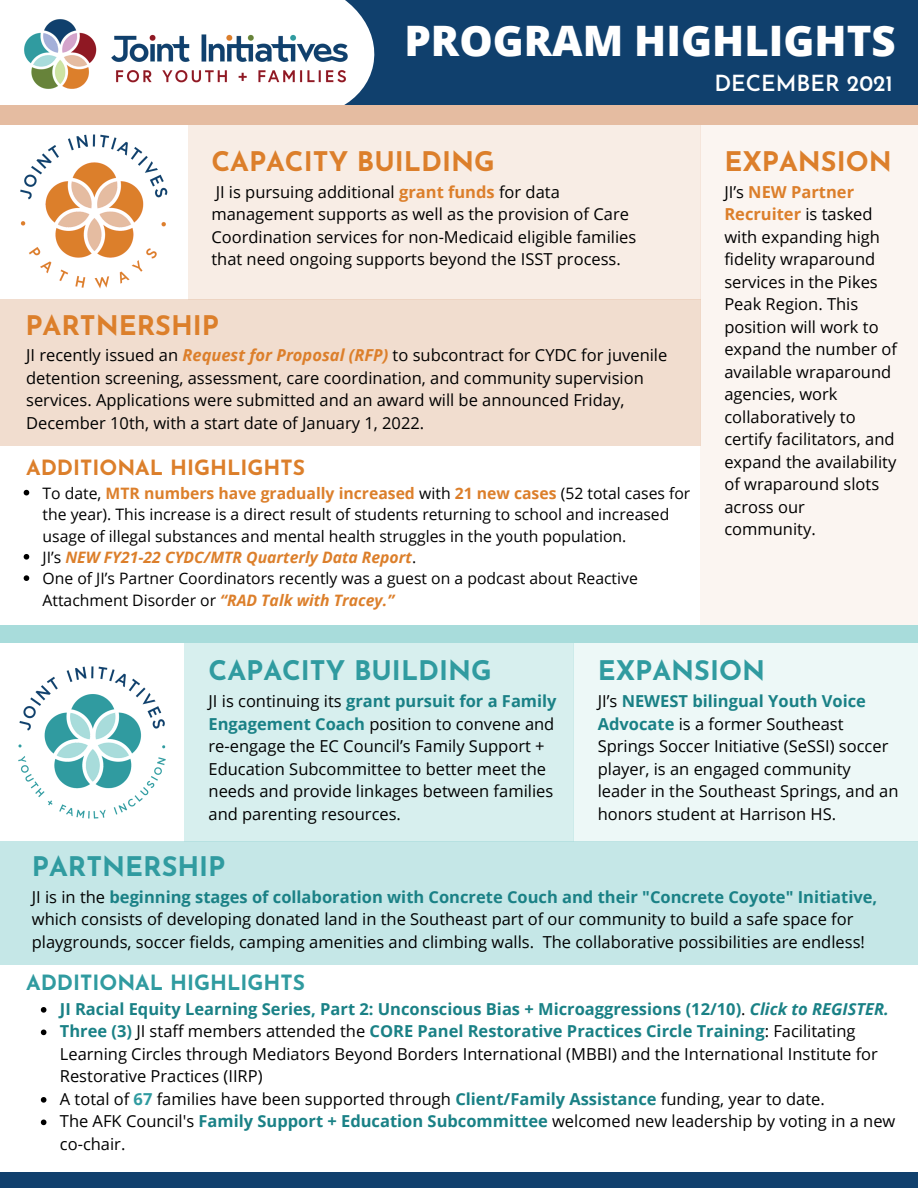
<style>
.page{position:relative;width:918px;height:1188px;background:#fff}
.page>*{position:absolute;margin:0;border:0;box-sizing:border-box;transform-origin:0 0}
.t1{font:800 42px "Open Sans";color:#fff}
.t2{font:700 27px "Josefin Sans";color:#dc7f2b}
.t3{font:700 27px "Josefin Sans";color:#309ba0}
.t4{font:600 22.2px "Josefin Sans";color:#fff}
.t5{font:700 21px "Josefin Sans";color:#dc7f2b}
.t6{font:700 21px "Josefin Sans";color:#309ba0}
.t7{font:16.5px/22.5px "Open Sans";color:#000}
.t8{font:700 16.5px "Open Sans";color:#1a8186}
.t9{font:15.75px/21.3px "Open Sans";color:#000}
.t10{font:italic 700 15.75px "Open Sans";color:#dc7f2b}
.s1{font-weight:700;color:#dc7f2b}
.s2{font-weight:700;font-style:italic;color:#dc7f2b}
.s3{font-weight:400;font-style:normal;color:#000}
.s4{font-weight:700;color:#1a8186}
.s5{font-weight:400;color:#000}
.s6{font-style:italic}
.s7{font-weight:700;color:#309ba0}
</style>
<div class="page">
<img style="left:20px;top:134px;width:148px;height:155px">
<div style="left:0;top:299px;width:701px;height:147px;background:#f1ddcf"></div>
<div style="left:336px;top:0;width:582px;height:105px;background:#10406d"></div>
<svg style="left:336px;top:0;width:39px;height:105px"></svg>
<img style="left:24px;top:15px;width:334px;height:79px">
<div style="left:0;top:105px;width:918px;height:19px;background:#e5bca1"></div>
<div style="left:701px;top:124px;width:217px;height:501px;background:#fbf5f1"></div>
<div style="left:188px;top:124px;width:513px;height:175px;background:#f8ede5"></div>
<div style="left:0;top:1172px;width:917px;height:16px;background:#10406d"></div>
<div style="left:0;top:841px;width:918px;height:124px;background:#c5e7e7"></div>
<div style="left:573px;top:642px;width:345px;height:199px;background:#edf8f7"></div>
<div style="left:185px;top:642px;width:389px;height:199px;background:#d7efee"></div>
<img style="left:18px;top:666px;width:148px;height:153px">
<div style="left:0;top:625px;width:918px;height:18px;background:#a8dcdb"></div>
<svg style="left:24px;top:490px;width:5px;height:5px"></svg>
<svg style="left:24px;top:554px;width:5px;height:6px"></svg>
<svg style="left:24px;top:575px;width:5px;height:6px"></svg>
<svg style="left:41px;top:1007px;width:5px;height:6px"></svg>
<svg style="left:41px;top:1030px;width:5px;height:5px"></svg>
<svg style="left:41px;top:1097px;width:5px;height:6px"></svg>
<svg style="left:41px;top:1120px;width:5px;height:5px"></svg>
<p class="t1" style="left:404px;top:11px;width:493px">PROGRAM HIGHLIGHTS</p>
<p class="t4" style="left:714px;top:74px;width:180px">DECEMBER 2021</p>
<p class="t2" style="left:211px;top:151px;width:285px">CAPACITY BUILDING</p>
<p class="t2" style="left:724px;top:151px;width:169px">EXPANSION</p>
<p class="t7" style="left:211px;top:180px;width:426px">JI is pursuing additional <span class="s1">grant funds</span> for data management supports as well as the provision of Care Coordination services for non-Medicaid eligible families that need ongoing supports beyond the ISST process.</p>
<p class="t2" style="left:25px;top:314px;width:195px">PARTNERSHIP</p>
<p class="t7" style="left:26px;top:344px;width:643px">JI recently issued an <span class="s2">Request for Proposal (RFP)</span> to subcontract for CYDC for juvenile detention screening, assessment, care coordination, and community supervision services. Applications were submitted and an award will be announced Friday, December 10th, with a start date of January 1, 2022.</p>
<p class="t5" style="left:26px;top:460px;width:280px">ADDITIONAL HIGHLIGHTS</p>
<p class="t9" style="left:43px;top:482px;width:649px">To date, <span class="s1">MTR numbers have gradually increased</span> with <span class="s1">21 new cases</span> (52 total cases for the year). This increase is a direct result of students returning to school and increased usage of illegal substances and mental health struggles in the youth population.</p>
<p class="t10" style="left:43px;top:546px;width:375px"><span class="s3">JI’s</span> NEW FY21-22 CYDC/MTR Quarterly Data Report<span class="s3">.</span></p>
<p class="t9" style="left:43px;top:568px;width:597px">One of JI’s Partner Coordinators recently was a guest on a podcast about Reactive<br>Attachment Disorder or <span class="s2">“RAD Talk with Tracey.”</span></p>
<p class="t7" style="left:724px;top:180px;width:174px">JI’s <span class="s1">NEW Partner<br>Recruiter</span> is tasked with expanding high fidelity wraparound services in the Pikes<br>Peak Region. This position will work to expand the number of available wraparound agencies, work collaboratively to certify facilitators, and expand the availability of wraparound slots across our community.</p>
<p class="t3" style="left:209px;top:660px;width:285px">CAPACITY BUILDING</p>
<p class="t3" style="left:598px;top:660px;width:169px">EXPANSION</p>
<p class="t7" style="left:209px;top:690px;width:350px">JI is continuing its <span class="s4">grant pursuit for a Family Engagement Coach</span> position to convene and re-engage the EC Council’s Family Support + Education Subcommittee to better meet the needs and provide linkages between families and parenting resources.</p>
<p class="t3" style="left:32px;top:856px;width:195px">PARTNERSHIP</p>
<p class="t7" style="left:598px;top:690px;width:302px">JI’s <span class="s4">NEWEST bilingual Youth Voice Advocate</span> is a former Southeast Springs Soccer Initiative (SeSSI) soccer player, is an engaged community leader in the Southeast Springs, and an honors student at Harrison HS.</p>
<p class="t7" style="left:32px;top:885px;width:847px">JI is in the <span class="s4">beginning stages of collaboration with Concrete Couch and their "Concrete Coyote" Initiative, </span>which consists of developing donated land in the Southeast part of our community to build a safe space for playgrounds, soccer fields, camping amenities and climbing walls. The collaborative possibilities are endless!</p>
<p class="t6" style="left:26px;top:975px;width:280px">ADDITIONAL HIGHLIGHTS</p>
<p class="t8" style="left:60px;top:997px;width:831px">JI Racial Equity Learning Series, Part 2: Unconscious Bias + Microaggressions (12/10)<span class="s5">.</span> <span class="s6">Click to REGISTER.</span></p>
<p class="t7" style="left:60px;top:1020px;width:820px"><span class="s4">Three (3)</span> JI staff members attended the <span class="s4">CORE Panel Restorative Practices Circle Training</span>: Facilitating<br>Learning Circles through Mediators Beyond Borders International (MBBI) and the International Institute for<br>Restorative Practices (IIRP)</p>
<p class="t7" style="left:60px;top:1087px;width:767px">A total of <span class="s7">67</span> families have been supported through <span class="s4">Client/Family Assistance</span> funding, year to date.</p>
<p class="t7" style="left:60px;top:1110px;width:837px">The AFK Council's <span class="s4">Family Support + Education Subcommittee</span> welcomed new leadership by voting in a new co-chair.</p>
</div>
